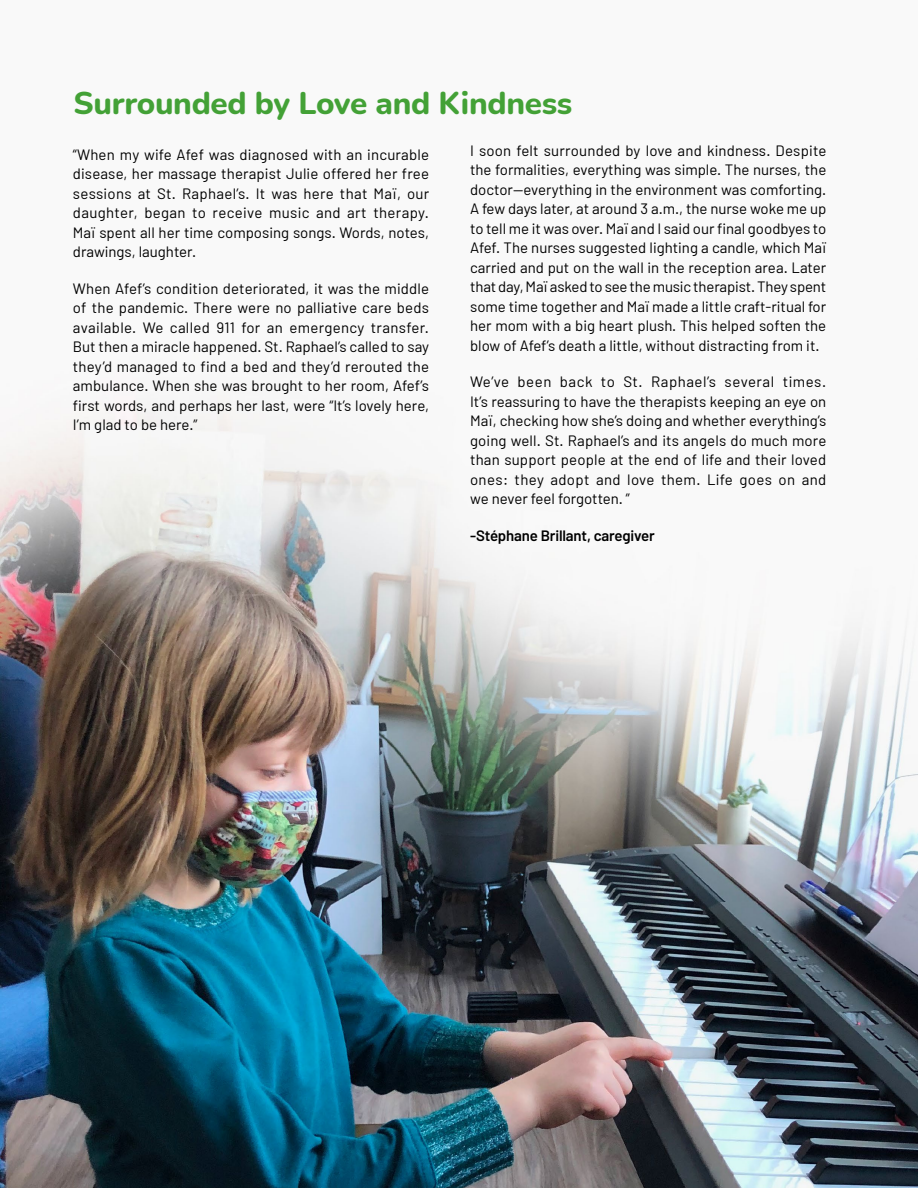
<style>
.page{position:relative;width:918px;height:1188px;background:#fff}
.page>*{position:absolute;margin:0;border:0;box-sizing:border-box;transform-origin:0 0}
.t1{font:800 31.5px "Nunito";letter-spacing:-.01em;color:#43a136}
.t2{font:15px/19.5px "Barlow";color:#000;text-align:justify}
.t3{font:600 15px "Barlow";letter-spacing:-.01em;color:#000}
</style>
<div class="page">
<img style="left:0;top:390px;width:918px;height:798px">
<h1 class="t1" style="left:74px;top:80px;width:500px">Surrounded by Love and Kindness</h1>
<p class="t2" style="left:73px;top:144px;width:358px">“When my wife Afef was diagnosed with an incurable disease, her massage therapist Julie offered her free sessions at St. Raphael’s. It was here that Maï, our daughter, began to receive music and art therapy.<br>Maï spent all her time composing songs. Words, notes, drawings, laughter.</p>
<p class="t2" style="left:73px;top:278px;width:358px">When Afef’s condition deteriorated, it was the middle of the pandemic. There were no palliative care beds available. We called 911 for an emergency transfer.<br>But then a miracle happened. St. Raphael’s called to say they’d managed to find a bed and they’d rerouted the ambulance. When she was brought to her room, Afef’s first words, and perhaps her last, were “It’s lovely here, I’m glad to be here.”</p>
<p class="t2" style="left:470px;top:140px;width:358px">I soon felt surrounded by love and kindness. Despite the formalities, everything was simple. The nurses, the doctor—everything in the environment was comforting.<br>A few days later, at around 3 a.m., the nurse woke me up to tell me it was over. Maï and I said our final goodbyes to Afef. The nurses suggested lighting a candle, which Maï carried and put on the wall in the reception area. Later that day, Maï asked to see the music therapist. They spent some time together and Maï made a little craft-ritual for her mom with a big heart plush. This helped soften the blow of Afef’s death a little, without distracting from it.</p>
<p class="t2" style="left:470px;top:372px;width:358px">We’ve been back to St. Raphael’s several times.<br>It’s reassuring to have the therapists keeping an eye on Maï, checking how she’s doing and whether everything’s going well. St. Raphael’s and its angels do much more than support people at the end of life and their loved ones: they adopt and love them. Life goes on and we never feel forgotten. ”</p>
<p class="t3" style="left:470px;top:524px;width:186px">-Stéphane Brillant, caregiver</p>
</div>
